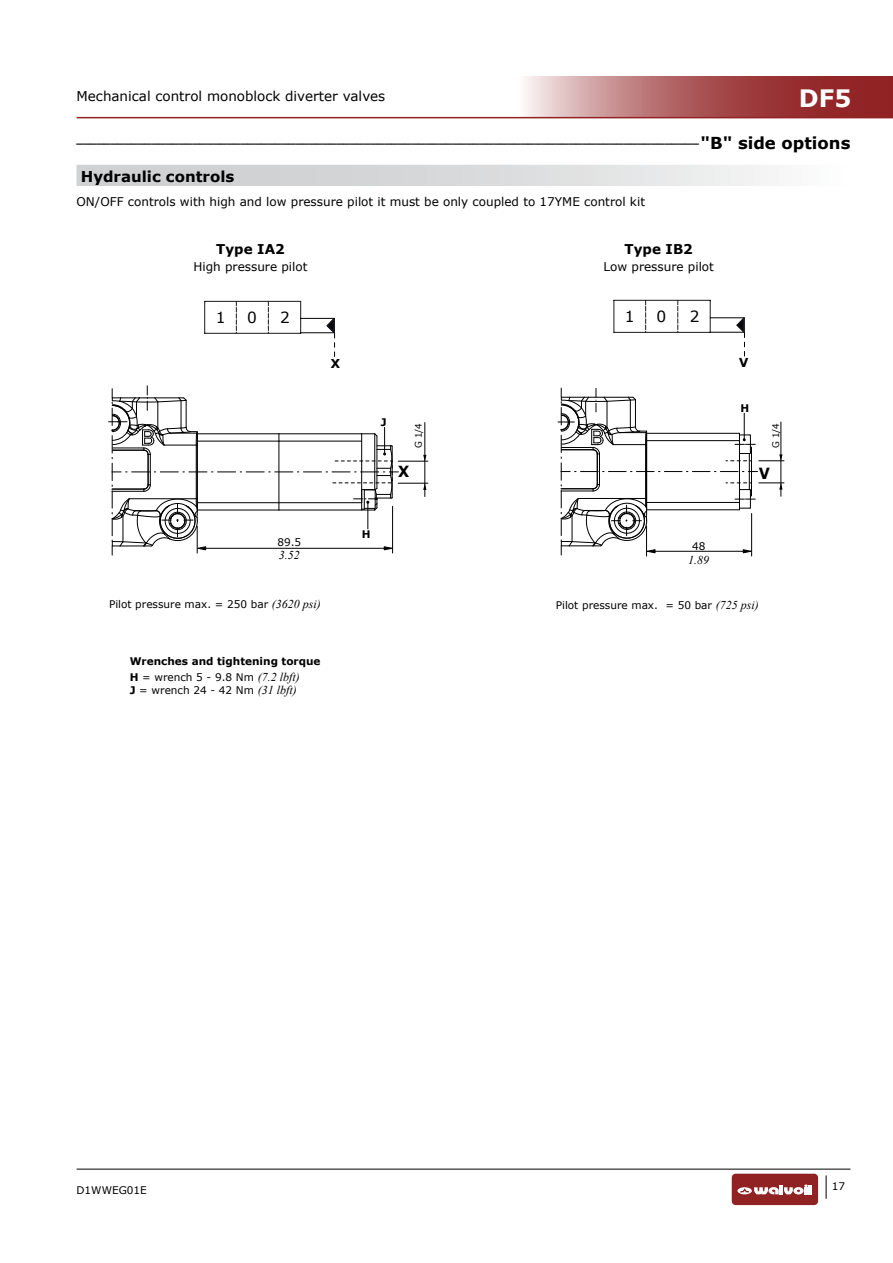
<style>
.page{position:relative;width:893px;height:1263px;background:#fff}
.page>*{position:absolute;margin:0;border:0;box-sizing:border-box;transform-origin:0 0}
.t1{font:700 24px "Verdana";color:#fff}
.t2{font:15.45px "Verdana";color:#000}
.t3{font:700 15.45px "Verdana";color:#000;scale:.95 1}
.t4{font:15.3px "Verdana";color:#000}
.t5{font:700 15.3px "Verdana";color:#000;scale:.95 1}
.t6{font:700 15px "Verdana";color:#000}
.t7{font:13.5px "Verdana";color:#000}
.t8{font:700 13.5px "Verdana";color:#000}
.t9{font:12px "Verdana";color:#000}
.t10{font:italic 12px "Times New Roman";color:#000}
.t11{font:10.5px/13.5px "Verdana";color:#000}
.t12{font:700 10.5px "Verdana";color:#000}
.t13{font:700 9.6px "Verdana";color:#000}
.t14{font:9.3px "Verdana";color:#000;scale:.95 1}
.t15{font:9.15px "Verdana";color:#000;scale:.95 1}
.s1{font-size:16.5px}
.s2{font-family:"Times New Roman";font-style:italic;font-size:12px}
.s3{font-weight:700}
</style>
<div class="page">
<svg style="left:517px;top:77px;width:376px;height:40px;background:#b26567"></svg>
<hr style="left:77px;top:1169px;width:773px;height:1px;background:#000">
<svg style="left:826px;top:1175px;width:1px;height:24px"></svg>
<hr style="left:77px;top:117px;width:816px;height:1px;background:#912224">
<div style="left:732px;top:1174px;width:86px;height:31px;background:#912224;border-radius:4px"></div>
<svg style="left:737px;top:1184px;width:75px;height:10px"></svg>
<hr style="left:398px;top:461px;width:30px;height:1px;background:#000">
<hr style="left:398px;top:483px;width:30px;height:1px;background:#000">
<hr style="left:425px;top:422px;width:1px;height:75px;background:#000">
<svg style="left:423px;top:483px;width:3px;height:7px"></svg>
<svg style="left:423px;top:455px;width:3px;height:6px"></svg>
<hr style="left:646px;top:526px;width:1px;height:30px;background:#000">
<hr style="left:751px;top:513px;width:1px;height:43px;background:#000">
<hr style="left:710px;top:300px;width:1px;height:32px;background:#1b171c">
<hr style="left:614px;top:332px;width:96px;height:1px;background:#1b171c">
<hr style="left:614px;top:300px;width:96px;height:1px;background:#1b171c">
<hr style="left:614px;top:300px;width:1px;height:32px;background:#1b171c">
<svg style="left:645px;top:301px;width:1px;height:31px"></svg>
<svg style="left:677px;top:300px;width:1px;height:32px"></svg>
<hr style="left:710px;top:332px;width:34px;height:1px;background:#000">
<hr style="left:710px;top:317px;width:34px;height:1px;background:#000">
<hr style="left:300px;top:301px;width:1px;height:32px;background:#1b171c">
<hr style="left:205px;top:333px;width:96px;height:1px;background:#1b171c">
<hr style="left:205px;top:301px;width:96px;height:1px;background:#1b171c">
<hr style="left:204px;top:301px;width:1px;height:32px;background:#1b171c">
<svg style="left:236px;top:302px;width:1px;height:31px"></svg>
<svg style="left:268px;top:302px;width:1px;height:31px"></svg>
<hr style="left:300px;top:332px;width:34px;height:1px;background:#000">
<hr style="left:300px;top:318px;width:34px;height:1px;background:#000">
<div style="left:77px;top:165px;width:773px;height:21px;background:linear-gradient(to right,#c6c8c9,#f5f5f5)"></div>
<svg style="left:558px;top:388px;width:226px;height:167px"></svg>
<svg style="left:109px;top:386px;width:289px;height:169px"></svg>
<svg style="left:736px;top:317px;width:9px;height:40px"></svg>
<svg style="left:327px;top:318px;width:9px;height:39px"></svg>
<p class="t7" style="left:77px;top:87px;width:310px">Mechanical control monoblock diverter valves</p>
<h1 class="t1" style="left:799px;top:81px;width:54px">DF5</h1>
<p class="t13" style="left:77px;top:133px;width:775px">___________________________________________________________________________________________ <span class="s1">"B" side options</span></p>
<h3 class="t6" style="left:81px;top:166px;width:155px">Hydraulic controls</h3>
<p class="t9" style="left:77px;top:194px;width:570px">ON/OFF controls with high and low pressure pilot it must be only coupled to 17YME control kit</p>
<p class="t8" style="left:216px;top:240px;width:70px">Type IA2</p>
<p class="t9" style="left:194px;top:258px;width:116px">High pressure pilot</p>
<h3 class="t4" style="left:216px;top:306px;width:11px">1</h3>
<h3 class="t4" style="left:247px;top:307px;width:11px">0</h3>
<h3 class="t4" style="left:280px;top:306px;width:11px">2</h3>
<p class="t11" style="left:277px;top:535px;width:25px">89.5</p>
<p class="t10" style="left:279px;top:547px;width:22px">3.52</p>
<h2 class="t3" style="left:275px;top:548px;width:13px">V</h2>
<p class="t11" style="left:109px;top:598px;width:213px">Pilot pressure max. = 250 bar <span class="s2">(3620 psi)</span></p>
<p class="t12" style="left:130px;top:654px;width:192px">Wrenches and tightening torque</p>
<p class="t11" style="left:130px;top:670px;width:171px"><span class="s3">H</span> = wrench 5 - 9.8 Nm <span class="s2">(7.2 lbft)<br></span><span class="s3">J</span> = wrench 24 - 42 Nm <span class="s2">(31 lbft)</span></p>
<p class="t12" style="left:381px;top:415px;width:7px">J</p>
<p class="t15" style="left:412px;top:448px;width:28px;rotate:-90deg">G 1/4</p>
<h3 class="t5" style="left:398px;top:460px;width:13px">X</h3>
<p class="t12" style="left:362px;top:526px;width:10px">H</p>
<p class="t8" style="left:625px;top:240px;width:70px">Type IB2</p>
<p class="t9" style="left:603px;top:258px;width:112px">Low pressure pilot</p>
<h2 class="t2" style="left:625px;top:305px;width:11px">1</h2>
<h2 class="t2" style="left:656px;top:306px;width:11px">0</h2>
<h2 class="t2" style="left:690px;top:305px;width:11px">2</h2>
<h3 class="t4" style="left:740px;top:359px;width:11px">2</h3>
<p class="t12" style="left:740px;top:401px;width:10px">H</p>
<p class="t14" style="left:769px;top:448px;width:28px;rotate:-90deg">G 1/4</p>
<h2 class="t3" style="left:759px;top:462px;width:13px">V</h2>
<p class="t11" style="left:692px;top:539px;width:15px">48</p>
<p class="t10" style="left:688px;top:551px;width:22px">1.89</p>
<p class="t11" style="left:556px;top:598px;width:204px">Pilot pressure max. = 50 bar <span class="s2">(725 psi)</span></p>
<p class="t11" style="left:77px;top:1184px;width:72px">D1WWEG01E</p>
<p class="t11" style="left:832px;top:1179px;width:15px">17</p>
</div>
